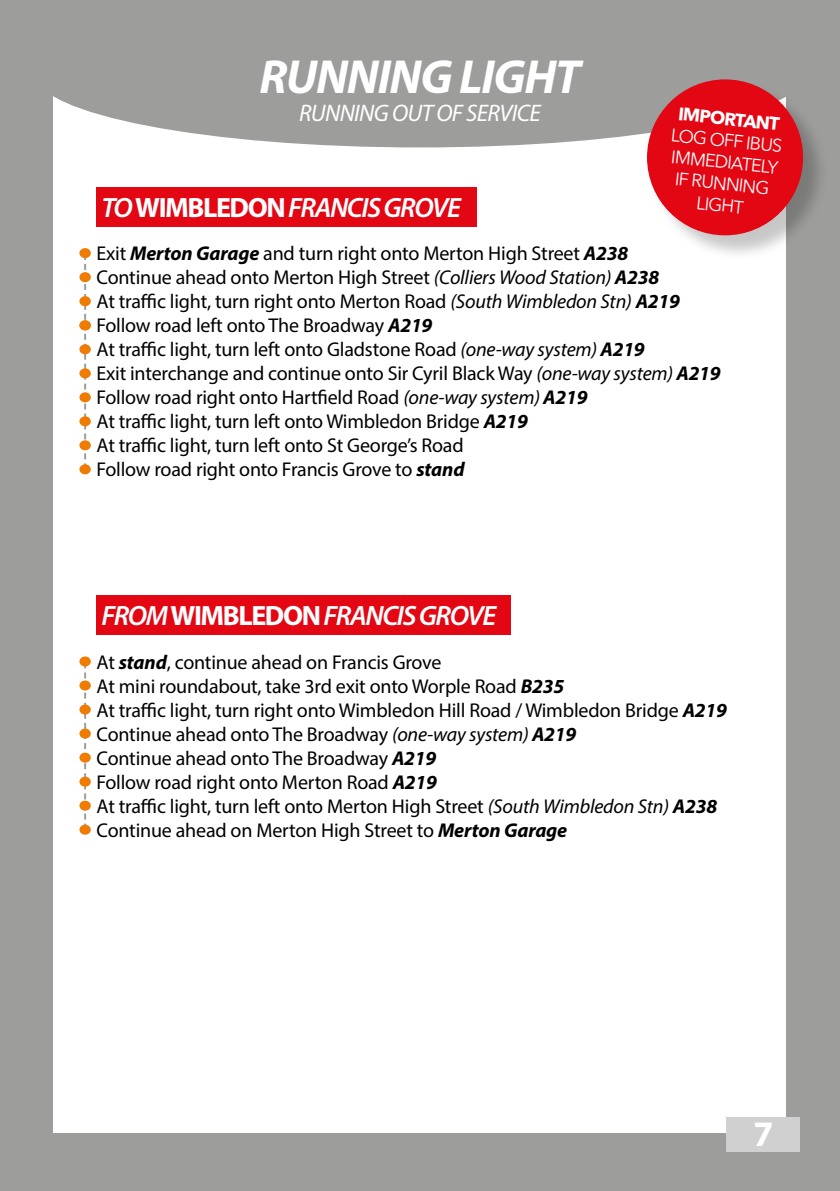
<style>
.page{position:relative;width:840px;height:1191px;background:#fff}
.page>*{position:absolute;margin:0;border:0;box-sizing:border-box;transform-origin:0 0}
.t1{font:italic 700 48px "Myriad Pro";letter-spacing:-.025em;color:#fff}
.t2{font:700 36px "Myriad Pro";color:#fff}
.t3{font:italic 600 28px "Myriad Pro";letter-spacing:-.05em;color:#fff}
.t4{font:italic 24px "Myriad Pro";letter-spacing:-.025em;color:#fff}
.t5{font:20px/24px "Myriad Pro";letter-spacing:-.01em;color:#000}
.t6{font:18px/21.6px "Avenir Next LT Pro";color:#fff;text-align:center}
.t7{font:700 18px "Avenir Next LT Pro";color:#fff}
.s1{font-weight:700;font-style:normal}
.s2{font-weight:700;font-style:italic}
.s3{font-style:italic}
</style>
<div class="page">
<div style="left:0;top:0;width:839px;height:1191px;background:#9d9d9c"></div>
<div style="left:54px;top:58px;width:731px;height:1074px;background:#fff"></div>
<div style="left:96px;top:187px;width:380px;height:40px;background:#e30613"></div>
<svg style="left:84px;top:258px;width:2px;height:206px"></svg>
<div style="left:79px;top:248px;width:12px;height:10px;background:#ef7b00;border-radius:50%"></div>
<div style="left:79px;top:272px;width:12px;height:10px;background:#ef7b00;border-radius:50%"></div>
<div style="left:79px;top:296px;width:12px;height:10px;background:#ef7b00;border-radius:50%"></div>
<div style="left:79px;top:344px;width:12px;height:10px;background:#ef7b00;border-radius:50%"></div>
<div style="left:79px;top:368px;width:12px;height:10px;background:#ef7b00;border-radius:50%"></div>
<div style="left:35px;top:0;width:769px;height:147px;background:#9d9d9c;border-radius:50%"></div>
<div style="left:726px;top:1117px;width:73px;height:34px;background:#d0d0d0"></div>
<div style="left:648px;top:82px;width:180px;height:180px;background:#000;opacity:.22"></div>
<div style="left:646px;top:79px;width:156px;height:156px;background:#e30613;border-radius:50%"></div>
<div style="left:96px;top:595px;width:414px;height:40px;background:#e30613"></div>
<svg style="left:84px;top:666px;width:2px;height:158px"></svg>
<div style="left:79px;top:656px;width:12px;height:10px;background:#ef7b00;border-radius:50%"></div>
<div style="left:79px;top:680px;width:12px;height:10px;background:#ef7b00;border-radius:50%"></div>
<div style="left:79px;top:704px;width:12px;height:10px;background:#ef7b00;border-radius:50%"></div>
<div style="left:79px;top:728px;width:12px;height:10px;background:#ef7b00;border-radius:50%"></div>
<div style="left:79px;top:752px;width:12px;height:10px;background:#ef7b00;border-radius:50%"></div>
<div style="left:79px;top:776px;width:12px;height:10px;background:#ef7b00;border-radius:50%"></div>
<div style="left:79px;top:320px;width:12px;height:10px;background:#ef7b00;border-radius:50%"></div>
<div style="left:79px;top:392px;width:12px;height:10px;background:#ef7b00;border-radius:50%"></div>
<div style="left:79px;top:416px;width:12px;height:10px;background:#ef7b00;border-radius:50%"></div>
<div style="left:79px;top:440px;width:12px;height:10px;background:#ef7b00;border-radius:50%"></div>
<div style="left:79px;top:464px;width:12px;height:10px;background:#ef7b00;border-radius:50%"></div>
<div style="left:79px;top:800px;width:12px;height:10px;background:#ef7b00;border-radius:50%"></div>
<div style="left:79px;top:824px;width:12px;height:10px;background:#ef7b00;border-radius:50%"></div>
<h1 class="t1" style="left:259px;top:45px;width:322px">RUNNING LIGHT</h1>
<p class="t4" style="left:299px;top:98px;width:243px">RUNNING OUT OF SERVICE</p>
<p class="t7" style="left:679px;top:103px;width:103px;rotate:6deg">IMPORTANT</p>
<p class="t6" style="left:672px;top:124px;width:113px;rotate:6deg">LOG OFF IBUS<br>IMMEDIATELY<br>IF RUNNING<br>LIGHT</p>
<h3 class="t3" style="left:101px;top:190px;width:361px">TO <span class="s1">WIMBLEDON</span> FRANCIS GROVE</h3>
<p class="t5" style="left:96px;top:241px;width:625px">Exit <span class="s2">Merton Garage</span> and turn right onto Merton High Street <span class="s2">A238<br></span>Continue ahead onto Merton High Street <span class="s3">(Colliers Wood Station)</span> <span class="s2">A238<br></span>At traffic light, turn right onto Merton Road <span class="s3">(South Wimbledon Stn)</span> <span class="s2">A219<br></span>Follow road left onto The Broadway <span class="s2">A219<br></span>At traffic light, turn left onto Gladstone Road <span class="s3">(one-way system)</span> <span class="s2">A219<br></span>Exit interchange and continue onto Sir Cyril Black Way <span class="s3">(one-way system)</span> <span class="s2">A219<br></span>Follow road right onto Hartfield Road <span class="s3">(one-way system)</span> <span class="s2">A219<br></span>At traffic light, turn left onto Wimbledon Bridge <span class="s2">A219<br></span>At traffic light, turn left onto St George’s Road<br>Follow road right onto Francis Grove to <span class="s2">stand</span></p>
<h3 class="t3" style="left:101px;top:598px;width:396px">FROM <span class="s1">WIMBLEDON</span> FRANCIS GROVE</h3>
<p class="t5" style="left:96px;top:649px;width:631px">At <span class="s2">stand</span>, continue ahead on Francis Grove<br>At mini roundabout, take 3rd exit onto Worple Road <span class="s2">B235<br></span>At traffic light, turn right onto Wimbledon Hill Road / Wimbledon Bridge <span class="s2">A219<br></span>Continue ahead onto The Broadway <span class="s3">(one-way system)</span> <span class="s2">A219<br></span>Continue ahead onto The Broadway <span class="s2">A219<br></span>Follow road right onto Merton Road <span class="s2">A219<br></span>At traffic light, turn left onto Merton High Street <span class="s3">(South Wimbledon Stn)</span> <span class="s2">A238<br></span>Continue ahead on Merton High Street to <span class="s2">Merton Garage</span></p>
<h2 class="t2" style="left:753px;top:1110px;width:21px">7</h2>
</div>
